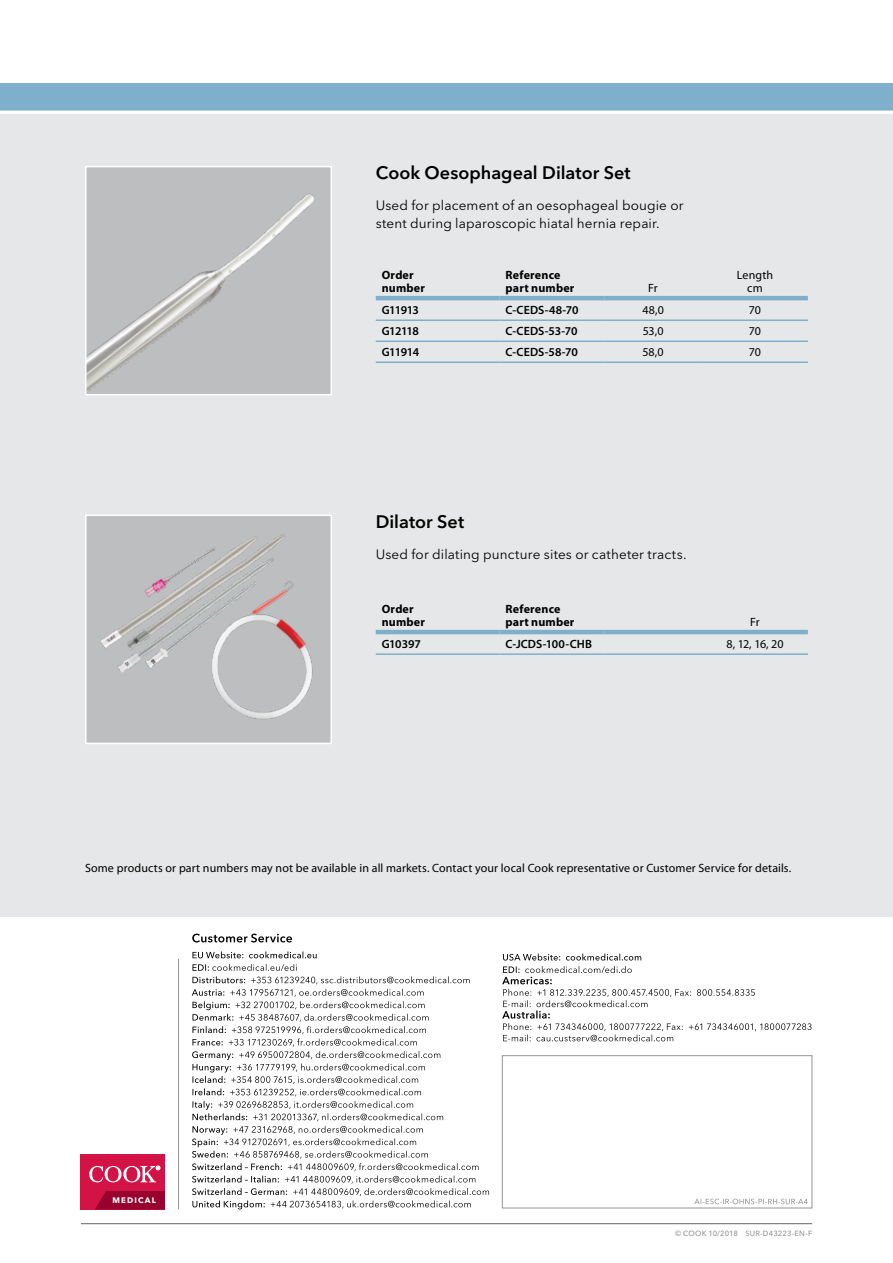
<style>
.page{position:relative;width:893px;height:1263px;background:#fff}
.page>*{position:absolute;margin:0;border:0;box-sizing:border-box;transform-origin:0 0}
.t1{font:600 18px "Avenir Next LT Pro";color:#000}
.t2{font:13.5px/18px "Avenir Next LT Pro";letter-spacing:.01em;color:#000}
.t3{font:12px/13.5px "Myriad Pro";letter-spacing:.01em;color:#000;text-align:center}
.t4{font:600 12px "Myriad Pro";letter-spacing:-.01em;color:#000}
.t5{font:700 12px/13.5px "Myriad Pro";letter-spacing:.015em;color:#000}
.t6{font:700 7.95px "Avenir Next LT Pro";letter-spacing:.155em;color:#fff}
.t7{font:500 7.5px "Avenir Next LT Pro";letter-spacing:.015em;color:#939598}
</style>
<div class="page">
<div style="left:0;top:114px;width:893px;height:802px;background:#e6e7e8"></div>
<div style="left:0;top:83px;width:893px;height:28px;background:#7eb0cc"></div>
<img style="left:88px;top:169px;width:241px;height:223px">
<div style="left:85px;top:166px;width:247px;height:229px;border:2px solid #fff"></div>
<img style="left:88px;top:517px;width:241px;height:224px">
<div style="left:85px;top:514px;width:247px;height:230px;border:2px solid #fff"></div>
<hr style="left:81px;top:1223px;width:731px;height:1px;background:#636466">
<div style="left:81px;top:1154px;width:84px;height:55px;background:#d31245"></div>
<svg style="left:95px;top:1191px;width:70px;height:18px"></svg>
<svg style="left:89px;top:1166px;width:71px;height:16px"></svg>
<svg style="left:502px;top:966px;width:309px;height:75px"></svg>
<svg style="left:503px;top:954px;width:138px;height:6px"></svg>
<hr style="left:178px;top:958px;width:1px;height:251px;background:#939598">
<div style="left:502px;top:1055px;width:310px;height:153px;border:1px solid #939598"></div>
<svg style="left:694px;top:1199px;width:114px;height:5px"></svg>
<svg style="left:192px;top:964px;width:297px;height:245px"></svg>
<svg style="left:192px;top:951px;width:125px;height:7px"></svg>
<svg style="left:192px;top:933px;width:100px;height:9px"></svg>
<hr style="left:500px;top:296px;width:104px;height:4px;background:#7eb0cc">
<hr style="left:604px;top:296px;width:98px;height:4px;background:#7eb0cc">
<hr style="left:702px;top:296px;width:106px;height:4px;background:#7eb0cc">
<hr style="left:376px;top:296px;width:124px;height:4px;background:#7eb0cc">
<hr style="left:376px;top:319px;width:124px;height:2px;background:#7eb0cc">
<hr style="left:500px;top:319px;width:104px;height:2px;background:#7eb0cc">
<hr style="left:376px;top:340px;width:124px;height:2px;background:#7eb0cc">
<hr style="left:500px;top:340px;width:104px;height:2px;background:#7eb0cc">
<hr style="left:376px;top:361px;width:124px;height:2px;background:#7eb0cc">
<hr style="left:500px;top:361px;width:104px;height:2px;background:#7eb0cc">
<hr style="left:604px;top:361px;width:98px;height:2px;background:#7eb0cc">
<hr style="left:702px;top:361px;width:106px;height:2px;background:#7eb0cc">
<hr style="left:604px;top:319px;width:98px;height:2px;background:#7eb0cc">
<hr style="left:702px;top:319px;width:106px;height:2px;background:#7eb0cc">
<hr style="left:604px;top:340px;width:98px;height:2px;background:#7eb0cc">
<hr style="left:702px;top:340px;width:106px;height:2px;background:#7eb0cc">
<hr style="left:500px;top:630px;width:104px;height:4px;background:#7eb0cc">
<hr style="left:604px;top:630px;width:98px;height:4px;background:#7eb0cc">
<hr style="left:702px;top:630px;width:106px;height:4px;background:#7eb0cc">
<hr style="left:376px;top:630px;width:124px;height:4px;background:#7eb0cc">
<hr style="left:376px;top:653px;width:124px;height:2px;background:#7eb0cc">
<hr style="left:500px;top:653px;width:104px;height:2px;background:#7eb0cc">
<hr style="left:604px;top:653px;width:98px;height:2px;background:#7eb0cc">
<hr style="left:702px;top:653px;width:106px;height:2px;background:#7eb0cc">
<h1 class="t1" style="left:376px;top:162px;width:256px">Cook Oesophageal Dilator Set</h1>
<p class="t2" style="left:376px;top:196px;width:309px">Used for placement of an oesophageal bougie or stent during laparoscopic hiatal hernia repair.</p>
<p class="t5" style="left:382px;top:267px;width:45px">Order number</p>
<p class="t5" style="left:506px;top:267px;width:70px">Reference part number</p>
<p class="t3" style="left:648px;top:281px;width:11px">Fr</p>
<p class="t3" style="left:737px;top:268px;width:38px">Length cm</p>
<p class="t4" style="left:382px;top:303px;width:39px">G11913</p>
<p class="t4" style="left:506px;top:303px;width:74px">C-CEDS-48-70</p>
<p class="t3" style="left:642px;top:303px;width:23px">48,0</p>
<p class="t3" style="left:749px;top:303px;width:14px">70</p>
<p class="t4" style="left:382px;top:324px;width:39px">G12118</p>
<p class="t4" style="left:506px;top:324px;width:73px">C-CEDS-53-70</p>
<p class="t3" style="left:643px;top:324px;width:22px">53,0</p>
<p class="t3" style="left:749px;top:324px;width:14px">70</p>
<p class="t4" style="left:382px;top:345px;width:39px">G11914</p>
<p class="t4" style="left:506px;top:345px;width:74px">C-CEDS-58-70</p>
<p class="t3" style="left:642px;top:345px;width:23px">58,0</p>
<p class="t3" style="left:749px;top:345px;width:14px">70</p>
<h1 class="t1" style="left:376px;top:511px;width:90px">Dilator Set</h1>
<p class="t2" style="left:376px;top:545px;width:312px">Used for dilating puncture sites or catheter tracts.</p>
<p class="t5" style="left:382px;top:601px;width:45px">Order number</p>
<p class="t5" style="left:506px;top:601px;width:70px">Reference part number</p>
<p class="t3" style="left:750px;top:615px;width:11px">Fr</p>
<p class="t4" style="left:382px;top:636px;width:41px">G10397</p>
<p class="t4" style="left:506px;top:636px;width:88px">C-JCDS-100-CHB</p>
<p class="t3" style="left:726px;top:637px;width:59px">8, 12, 16, 20</p>
<p class="t3" style="left:85px;top:861px;width:708px">Some products or part numbers may not be available in all markets. Contact your local Cook representative or Customer Service for details.</p>
<p class="t6" style="left:112px;top:1195px;width:45px">MEDICAL</p>
<p class="t7" style="left:675px;top:1229px;width:139px">© COOK 10/2018 SUR-D43223-EN-F</p>
</div>
